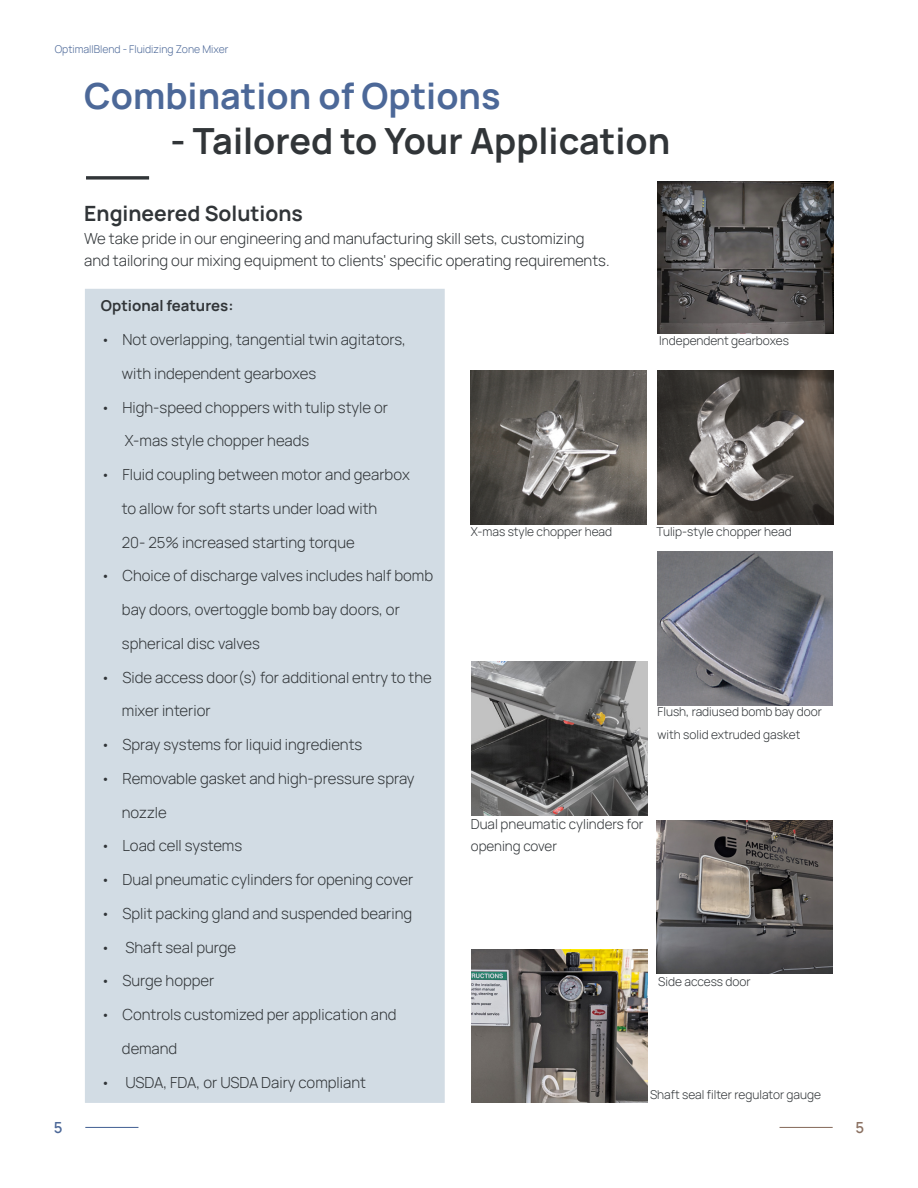
<style>
.page{position:relative;width:918px;height:1188px;background:#fff}
.page>*{position:absolute;margin:0;border:0;box-sizing:border-box;transform-origin:0 0}
.Ü1_-_Hauptüberschrift{font:700 36px "Manrope";color:#313538}
.Ü1_-_Hauptüberschrift-2{font:700 36px "Manrope";color:#4c6898}
.Ü3_-_Unterüberschrift{font:700 21px "Manrope";color:#313538}
.Fließtext{font:300 15px "Manrope";color:#313538}
.Ü3_-_Unterüberschrift-2{font:300 15px "Manrope";color:#313538}
.Ü3_-_Unterüberschrift-3{font:700 15px "Manrope";color:#313538}
.t1{font:600 15px "Manrope";color:#8b7162}
.t2{font:600 15px "Manrope";color:#4c6898}
.Fließtext-2{font:300 13.5px/22.5px "Manrope";color:#313538}
.Fließtext-3{font:300 12px/22.5px "Manrope";color:#313538}
.Bildunterschrift{font:300 10.5px "Manrope";color:#4c6898}
</style>
<div class="page">
<svg style="left:86px;top:176px;width:63px;height:4px"></svg>
<div style="left:85px;top:289px;width:360px;height:814px;background:#d2dce4;border:2px solid #d2dce4"></div>
<img style="left:657px;top:552px;width:176px;height:153px">
<img style="left:472px;top:949px;width:176px;height:154px">
<img style="left:658px;top:181px;width:175px;height:153px">
<img style="left:658px;top:371px;width:175px;height:153px">
<img style="left:657px;top:820px;width:176px;height:154px">
<img style="left:470px;top:371px;width:176px;height:153px">
<img style="left:472px;top:662px;width:176px;height:154px">
<hr style="left:780px;top:1127px;width:53px;height:1px;background:#8b7162">
<hr style="left:85px;top:1127px;width:53px;height:1px;background:#4c6898">
<p class="Bildunterschrift" style="left:55px;top:42px;width:175px">OptimaIIBlend - Fluidizing Zone Mixer</p>
<p class="Ü1_-_Hauptüberschrift-2" style="left:84px;top:70px;width:418px">Combination of Options</p>
<p class="Ü1_-_Hauptüberschrift" style="left:171px;top:115px;width:501px">- Tailored to Your Application</p>
<p class="t2" style="left:54px;top:1115px;width:10px">5</p>
<p class="Ü3_-_Unterüberschrift" style="left:84px;top:199px;width:220px">Engineered Solutions</p>
<p class="Ü3_-_Unterüberschrift-2" style="left:84px;top:227px;width:502px">We take pride in our engineering and manufacturing skill sets, customizing</p>
<p class="Ü3_-_Unterüberschrift-2" style="left:84px;top:250px;width:527px">and tailoring our mixing equipment to clients' specific operating requirements.</p>
<p class="Ü3_-_Unterüberschrift-3" style="left:101px;top:295px;width:134px">Optional features:</p>
<p class="Fließtext" style="left:101px;top:329px;width:307px">• Not overlapping, tangential twin agitators,</p>
<p class="Fließtext" style="left:122px;top:362px;width:196px">with independent gearboxes</p>
<p class="Fließtext" style="left:101px;top:396px;width:289px">• High-speed choppers with tulip style or</p>
<p class="Fließtext" style="left:125px;top:430px;width:186px">X-mas style chopper heads</p>
<p class="Fließtext" style="left:101px;top:464px;width:310px">• Fluid coupling between motor and gearbox</p>
<p class="Fließtext" style="left:122px;top:497px;width:257px">to allow for soft starts under load with</p>
<p class="Fließtext" style="left:122px;top:531px;width:234px">20- 25% increased starting torque</p>
<p class="Fließtext" style="left:101px;top:565px;width:334px">• Choice of discharge valves includes half bomb</p>
<p class="Fließtext" style="left:122px;top:599px;width:280px">bay doors, overtoggle bomb bay doors, or</p>
<p class="Fließtext" style="left:122px;top:632px;width:140px">spherical disc valves</p>
<p class="Fließtext" style="left:101px;top:666px;width:332px">• Side access door(s) for additional entry to the</p>
<p class="Fließtext" style="left:122px;top:700px;width:90px">mixer interior</p>
<p class="Fließtext" style="left:101px;top:734px;width:263px">• Spray systems for liquid ingredients</p>
<p class="Fließtext" style="left:101px;top:767px;width:315px">• Removable gasket and high-pressure spray</p>
<p class="Fließtext" style="left:122px;top:801px;width:46px">nozzle</p>
<p class="Fließtext" style="left:101px;top:835px;width:143px">• Load cell systems</p>
<p class="Fließtext" style="left:101px;top:869px;width:314px">• Dual pneumatic cylinders for opening cover</p>
<p class="Fließtext" style="left:101px;top:902px;width:313px">• Split packing gland and suspended bearing</p>
<p class="Fließtext" style="left:101px;top:936px;width:137px">• Shaft seal purge</p>
<p class="Fließtext" style="left:101px;top:970px;width:115px">• Surge hopper</p>
<p class="Fließtext" style="left:101px;top:1004px;width:297px">• Controls customized per application and</p>
<p class="Fließtext" style="left:122px;top:1037px;width:57px">demand</p>
<p class="Fließtext" style="left:101px;top:1071px;width:267px">• USDA, FDA, or USDA Dairy compliant</p>
<p class="Fließtext-3" style="left:659px;top:329px;width:131px">Independent gearboxes</p>
<p class="Fließtext-3" style="left:656px;top:520px;width:137px">Tulip-style chopper head</p>
<p class="Fließtext-3" style="left:471px;top:520px;width:143px">X-mas style chopper head</p>
<p class="Fließtext-3" style="left:658px;top:700px;width:166px">Flush, radiused bomb bay door with solid extruded gasket</p>
<p class="Fließtext-2" style="left:471px;top:812px;width:174px">Dual pneumatic cylinders for opening cover</p>
<p class="Fließtext-3" style="left:658px;top:970px;width:94px">Side access door</p>
<p class="Fließtext-3" style="left:650px;top:1083px;width:173px">Shaft seal filter regulator gauge</p>
<p class="t1" style="left:855px;top:1115px;width:10px">5</p>
</div>
